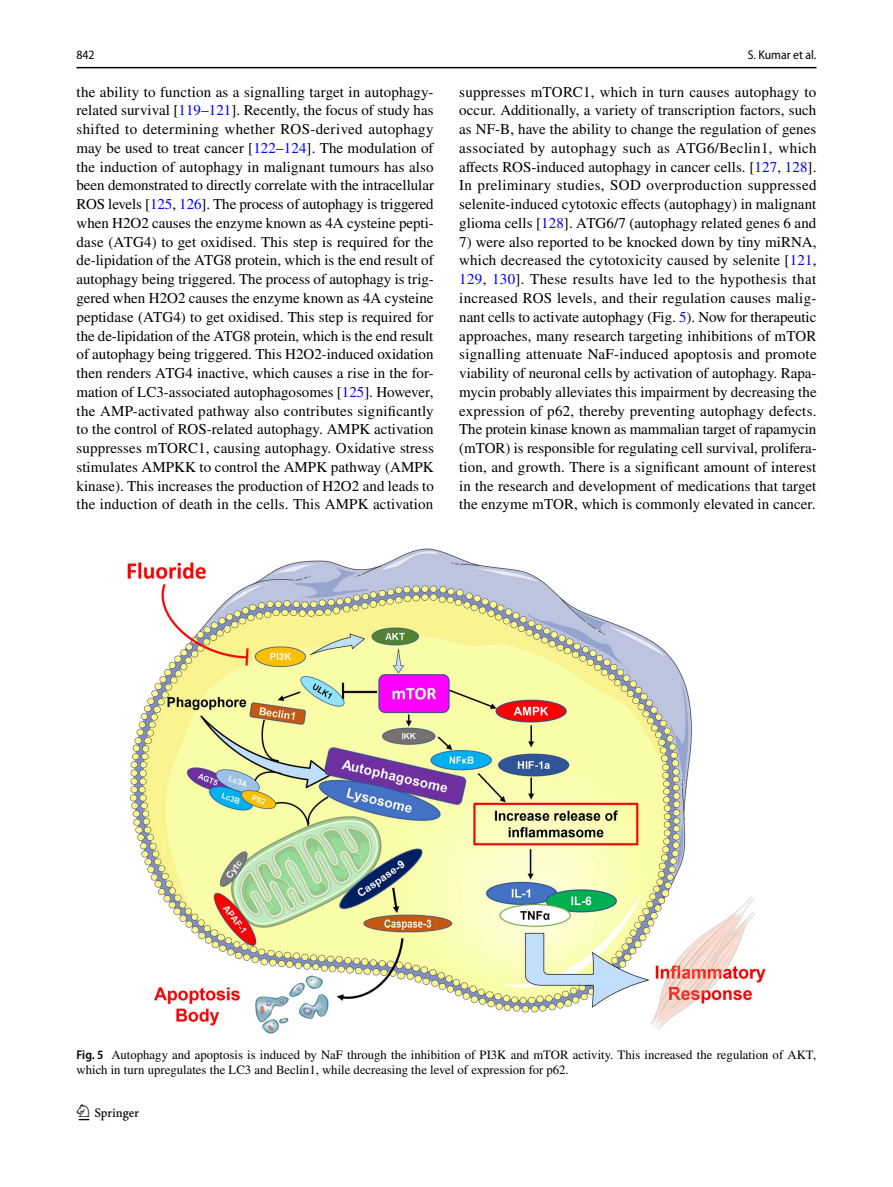
<style>
.page{position:relative;width:893px;height:1187px;background:#fff}
.page>*{position:absolute;margin:0;border:0;box-sizing:border-box;transform-origin:0 0}
.t1{font:22.5px "Springnew Regular 2";color:#000}
.t2{font:15px/18.8px "STIX";letter-spacing:.005em;color:#000;text-align:justify}
.t3{font:12.75px/15px "STIX";color:#000}
.t4{font:semi-condensed 12.75px "Myriad Pro";color:#000}
.s1{color:#00f}
.s2{font-family:"Myriad Pro";font-weight:600;font-stretch:semi-condensed}
</style>
<div class="page">
<hr style="left:77px;top:67px;width:739px;height:1px;background:#000">
<img style="left:128px;top:548px;width:637px;height:484px">
<p class="t4" style="left:77px;top:48px;width:20px">842</p>
<p class="t4" style="left:748px;top:48px;width:70px">S. Kumar et al.</p>
<p class="t2" style="left:77px;top:83px;width:359px">the ability to function as a signalling target in autophagy&shy;related survival [<span class="s1">119</span>–<span class="s1">121</span>]. Recently, the focus of study has shifted to determining whether ROS-derived autophagy may be used to treat cancer [<span class="s1">122</span>–<span class="s1">124</span>]. The modulation of the induction of autophagy in malignant tumours has also been demonstrated to directly correlate with the intracellular ROS levels [<span class="s1">125</span>, <span class="s1">126</span>]. The process of autophagy is triggered when H2O2 causes the enzyme known as 4A cysteine pepti&shy;dase (ATG4) to get oxidised. This step is required for the de-lipidation of the ATG8 protein, which is the end result of autophagy being triggered. The process of autophagy is trig&shy;gered when H2O2 causes the enzyme known as 4A cysteine peptidase (ATG4) to get oxidised. This step is required for the de-lipidation of the ATG8 protein, which is the end result of autophagy being triggered. This H2O2-induced oxidation then renders ATG4 inactive, which causes a rise in the for&shy;mation of LC3-associated autophagosomes [<span class="s1">125</span>]. However, the AMP-activated pathway also contributes significantly to the control of ROS-related autophagy. AMPK activation suppresses mTORC1, causing autophagy. Oxidative stress stimulates AMPKK to control the AMPK pathway (AMPK kinase). This increases the production of H2O2 and leads to the induction of death in the cells. This AMPK activation</p>
<p class="t2" style="left:459px;top:83px;width:359px">suppresses mTORC1, which in turn causes autophagy to occur. Additionally, a variety of transcription factors, such as NF-B, have the ability to change the regulation of genes associated by autophagy such as ATG6/Beclin1, which affects ROS-induced autophagy in cancer cells. [<span class="s1">127</span>, <span class="s1">128</span>].<br>In preliminary studies, SOD overproduction suppressed selenite-induced cytotoxic effects (autophagy) in malignant glioma cells [<span class="s1">128</span>]. ATG6/7 (autophagy related genes 6 and</p>
<p class="t2" style="left:459px;top:233px;width:359px">7) were also reported to be knocked down by tiny miRNA, which decreased the cytotoxicity caused by selenite [<span class="s1">121</span>, <span class="s1">129</span>, <span class="s1">130</span>]. These results have led to the hypothesis that increased ROS levels, and their regulation causes malig&shy;nant cells to activate autophagy (Fig. <span class="s1">5</span>). Now for therapeutic approaches, many research targeting inhibitions of mTOR signalling attenuate NaF-induced apoptosis and promote viability of neuronal cells by activation of autophagy. Rapa&shy;mycin probably alleviates this impairment by decreasing the expression of p62, thereby preventing autophagy defects.<br>The protein kinase known as mammalian target of rapamycin (mTOR) is responsible for regulating cell survival, prolifera&shy;tion, and growth. There is a significant amount of interest in the research and development of medications that target the enzyme mTOR, which is commonly elevated in cancer.</p>
<p class="t3" style="left:77px;top:1047px;width:741px"><span class="s2">Fig. 5</span> Autophagy and apoptosis is induced by NaF through the inhibition of PI3K and mTOR activity. This increased the regulation of AKT, which in turn upregulates the LC3 and Beclin1, while decreasing the level of expression for p62.</p>
<h1 class="t1" style="left:79px;top:1104px;width:62px">1 3</h1>
</div>
